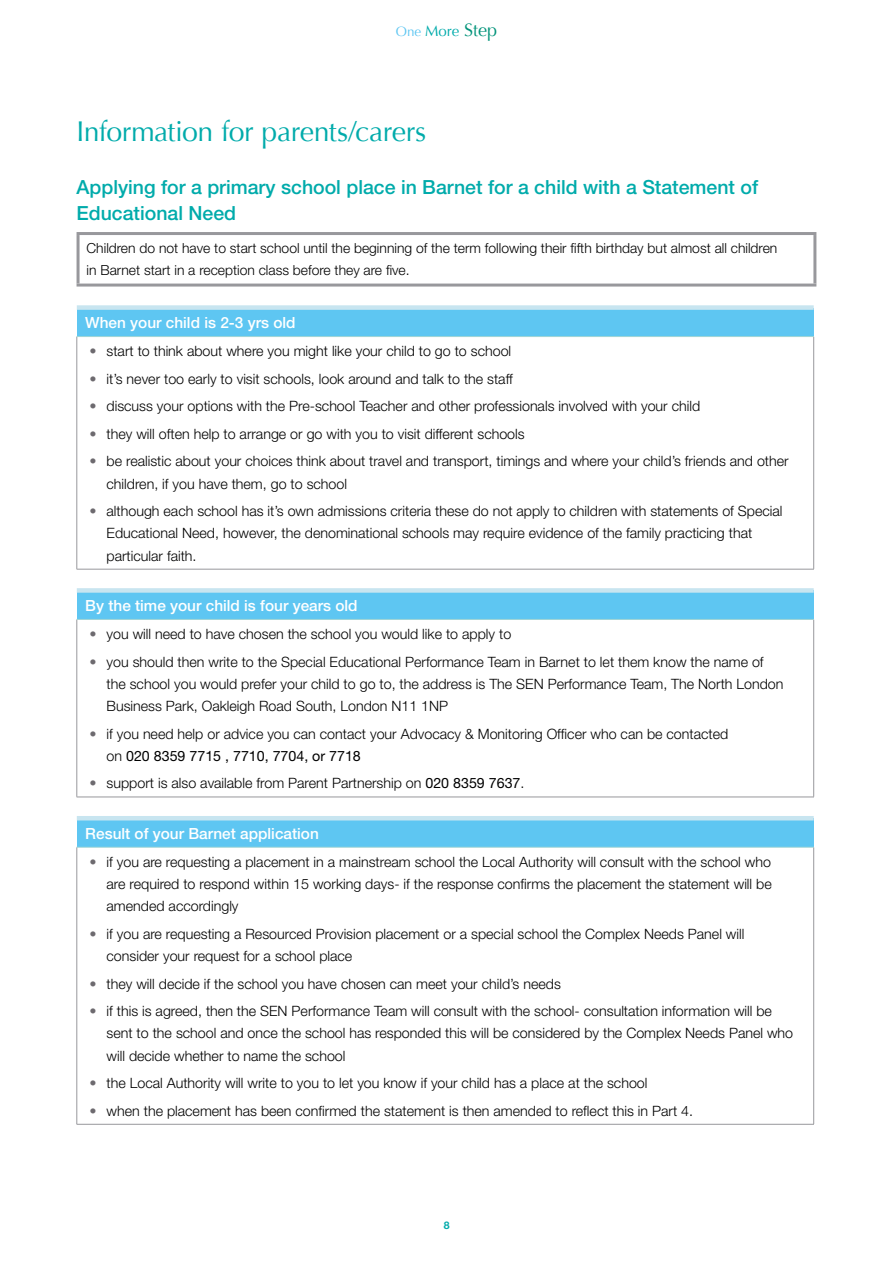
<style>
.page{position:relative;width:893px;height:1263px;background:#fff}
.page>*{position:absolute;margin:0;border:0;box-sizing:border-box;transform-origin:0 0}
.Chapter_Header{font:28.5px "Optima";letter-spacing:-.015em;color:#00abab}
.Body_Header{font:500 19.5px/25.5px "Helvetica Neue";color:#00abab}
.Body_Table_header{font:500 15.3px "Helvetica Neue";color:#fff}
.t1{font:15px "Optima";color:#00abab}
.t2{font:300 14.25px/22.2px "Helvetica Neue";color:#000}
.Body_Table{font:300 13.8px/22.2px "Helvetica Neue";color:#000}
.t3{font:700 10.5px "Helvetica Neue";color:#00abab}
.s1{font-size:13.5px;color:#5ec6f2}
.s2{font-size:18px;color:#009379}
.s3{color:#6d6a6f}
.s4{font-weight:400}
</style>
<div class="page">
<hr style="left:77px;top:232px;width:739px;height:3px;background:#98989c">
<hr style="left:77px;top:235px;width:3px;height:49px;background:#98989c">
<hr style="left:813px;top:235px;width:3px;height:49px;background:#98989c">
<hr style="left:77px;top:284px;width:739px;height:3px;background:#98989c">
<div style="left:77px;top:308px;width:737px;height:29px;background:#5ec6f2"></div>
<hr style="left:77px;top:337px;width:1px;height:232px;background:#98989c">
<hr style="left:813px;top:337px;width:1px;height:232px;background:#98989c">
<hr style="left:77px;top:569px;width:737px;height:1px;background:#98989c">
<div style="left:77px;top:305px;width:737px;height:5px;background:#c8e5f0"></div>
<hr style="left:77px;top:336px;width:737px;height:1px;background:#9ad3d5">
<div style="left:77px;top:590px;width:737px;height:29px;background:#5ec6f2"></div>
<hr style="left:77px;top:620px;width:1px;height:177px;background:#98989c">
<hr style="left:813px;top:620px;width:1px;height:177px;background:#98989c">
<hr style="left:77px;top:797px;width:737px;height:1px;background:#98989c">
<div style="left:77px;top:588px;width:737px;height:5px;background:#c8e5f0"></div>
<hr style="left:77px;top:619px;width:737px;height:1px;background:#9ad3d5">
<div style="left:77px;top:818px;width:737px;height:29px;background:#5ec6f2"></div>
<hr style="left:77px;top:847px;width:737px;height:1px;background:#9ad3d5">
<hr style="left:77px;top:847px;width:1px;height:277px;background:#98989c">
<hr style="left:813px;top:847px;width:1px;height:277px;background:#98989c">
<hr style="left:77px;top:1124px;width:737px;height:1px;background:#98989c">
<hr style="left:77px;top:816px;width:737px;height:4px;background:#c8e5f0">
<p class="t1" style="left:396px;top:22px;width:103px"><span class="s1">One</span> More <span class="s2">Step</span></p>
<p class="Chapter_Header" style="left:77px;top:115px;width:351px">Information for parents/carers</p>
<p class="Body_Header" style="left:77px;top:174px;width:683px">Applying for a primary school place in Barnet for a child with a Statement of<br>Educational Need</p>
<p class="Body_Table" style="left:87px;top:237px;width:692px">Children do not have to start school until the beginning of the term following their fifth birthday but almost all children in Barnet start in a reception class before they are five.</p>
<p class="Body_Table_header" style="left:85px;top:313px;width:212px">When your child is 2-3 yrs old</p>
<p class="t2" style="left:90px;top:340px;width:423px"><span class="s3">•</span> start to think about where you might like your child to go to school</p>
<p class="t2" style="left:90px;top:367px;width:425px"><span class="s3">•</span> it’s never too early to visit schools, look around and talk to the staff</p>
<p class="t2" style="left:90px;top:395px;width:612px"><span class="s3">•</span> discuss your options with the Pre-school Teacher and other professionals involved with your child</p>
<p class="t2" style="left:90px;top:422px;width:437px"><span class="s3">•</span> they will often help to arrange or go with you to visit different schools</p>
<p class="t2" style="left:107px;top:450px;width:684px;text-indent:-17px"><span class="s3">•</span> be realistic about your choices think about travel and transport, timings and where your child’s friends and other children, if you have them, go to school</p>
<p class="t2" style="left:107px;top:500px;width:677px;text-indent:-17px"><span class="s3">•</span> although each school has it’s own admissions criteria these do not apply to children with statements of Special<br>Educational Need, however, the denominational schools may require evidence of the family practicing that particular faith.</p>
<p class="Body_Table_header" style="left:85px;top:596px;width:274px">By the time your child is four years old</p>
<p class="t2" style="left:90px;top:623px;width:423px"><span class="s3">•</span> you will need to have chosen the school you would like to apply to</p>
<p class="t2" style="left:107px;top:650px;width:678px;text-indent:-17px"><span class="s3">•</span> you should then write to the Special Educational Performance Team in Barnet to let them know the name of the school you would prefer your child to go to, the address is The SEN Performance Team, The North London<br>Business Park, Oakleigh Road South, London N11 1NP</p>
<p class="t2" style="left:107px;top:722px;width:623px;text-indent:-17px"><span class="s3">•</span> if you need help or advice you can contact your Advocacy &amp; Monitoring Officer who can be contacted on <span class="s4">020 8359 7715 , 7710, 7704, or 7718</span></p>
<p class="t2" style="left:90px;top:772px;width:436px"><span class="s3">•</span> support is also available from Parent Partnership on <span class="s4">020 8359 7637</span>.</p>
<p class="Body_Table_header" style="left:85px;top:824px;width:235px">Result of your Barnet application</p>
<p class="t2" style="left:107px;top:850px;width:667px;text-align:justify;text-indent:-17px"><span class="s3">•</span> if you are requesting a placement in a mainstream school the Local Authority will consult with the school who are required to respond within 15 working days- if the response confirms the placement the statement will be amended accordingly</p>
<p class="t2" style="left:107px;top:922px;width:639px;text-indent:-17px"><span class="s3">•</span> if you are requesting a Resourced Provision placement or a special school the Complex Needs Panel will consider your request for a school place</p>
<p class="t2" style="left:90px;top:972px;width:473px"><span class="s3">•</span> they will decide if the school you have chosen can meet your child’s needs</p>
<p class="t2" style="left:107px;top:1000px;width:688px;text-indent:-17px"><span class="s3">•</span> if this is agreed, then the SEN Performance Team will consult with the school- consultation information will be sent to the school and once the school has responded this will be considered by the Complex Needs Panel who will decide whether to name the school</p>
<p class="t2" style="left:90px;top:1072px;width:559px"><span class="s3">•</span> the Local Authority will write to you to let you know if your child has a place at the school</p>
<p class="t2" style="left:90px;top:1099px;width:605px"><span class="s3">•</span> when the placement has been confirmed the statement is then amended to reflect this in Part 4.</p>
<p class="t3" style="left:444px;top:1218px;width:7px">8</p>
</div>
